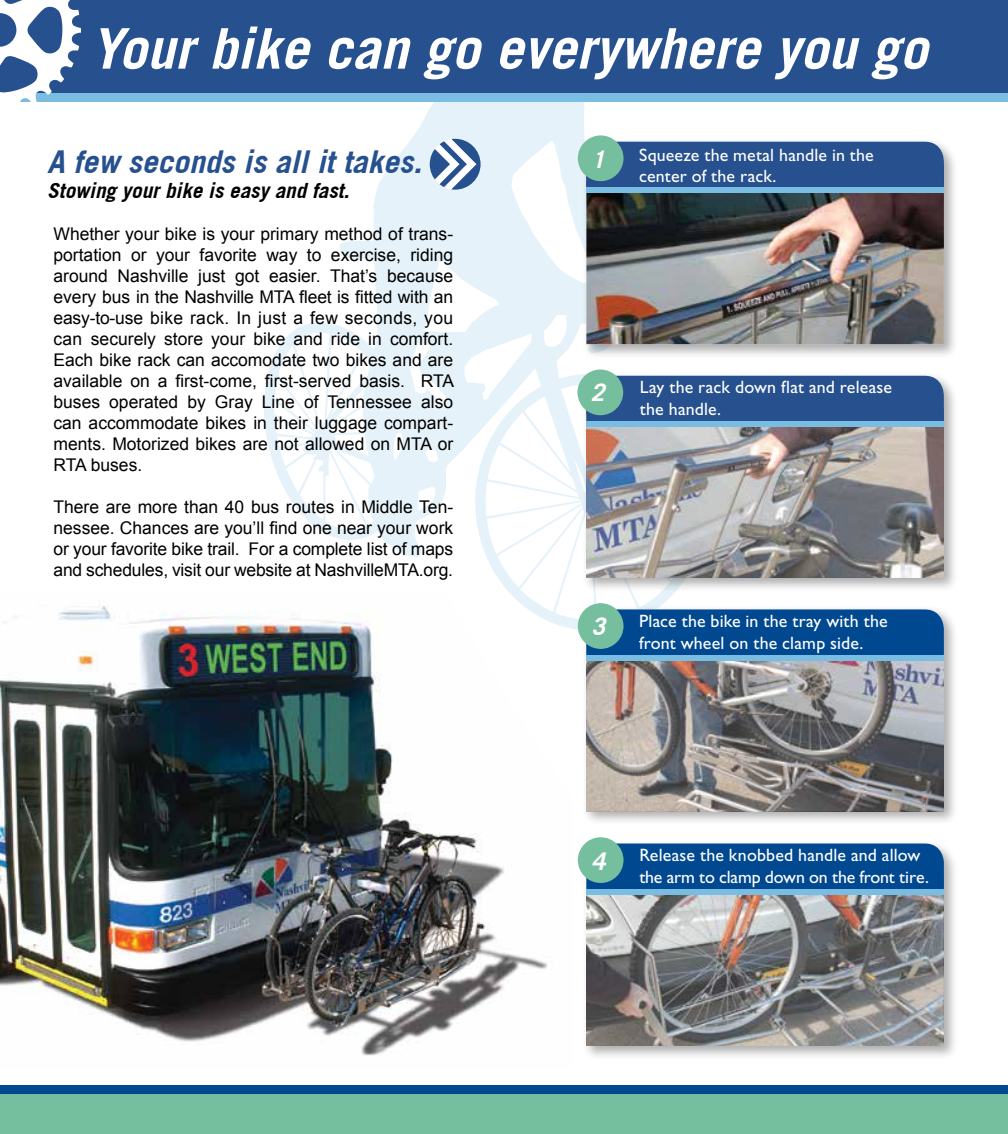
<style>
.page{position:relative;width:1008px;height:1134px;background:#fff}
.page>*{position:absolute;margin:0;border:0;box-sizing:border-box;transform-origin:0 0}
.t1{font:italic 700 56px "Trade Gothic";color:#fff}
.t2{font:italic 700 31.5px "Trade Gothic";color:#26508e}
.t3{font:italic 700 24.5px "Trade Gothic";color:#fff}
.t4{font:italic 700 21px "Trade Gothic";color:#000}
.t5{font:17.85px/21.5px "Gill Sans";letter-spacing:.005em;color:#fff}
.t6{font:17.5px/21px "Arial";letter-spacing:-.01em;color:#000;text-align:justify}
</style>
<div class="page">
<svg style="left:264px;top:102px;width:410px;height:528px"></svg>
<div style="left:581px;top:840px;width:377px;height:221px;background:#000;opacity:.33"></div>
<div style="left:582px;top:605px;width:377px;height:221px;background:#000;opacity:.33"></div>
<div style="left:582px;top:372px;width:377px;height:221px;background:#000;opacity:.33"></div>
<img style="left:0;top:594px;width:574px;height:462px">
<div style="left:582px;top:138px;width:377px;height:221px;background:#000;opacity:.33"></div>
<img style="left:586px;top:193px;width:358px;height:151px">
<img style="left:586px;top:427px;width:358px;height:151px">
<img style="left:586px;top:660px;width:358px;height:151px">
<img style="left:586px;top:894px;width:358px;height:152px">
<div style="left:586px;top:376px;width:358px;height:46px;background:#26508e"></div>
<div style="left:586px;top:609px;width:358px;height:46px;background:#004990"></div>
<div style="left:586px;top:844px;width:358px;height:45px;background:#004990"></div>
<div style="left:0;top:0;width:1008px;height:96px;background:#26508e"></div>
<div style="left:0;top:93px;width:1008px;height:9px;background:#7abde2"></div>
<div style="left:0;top:1091px;width:1008px;height:43px;background:#75bf9e"></div>
<div style="left:430px;top:139px;width:51px;height:51px;background:#26508e;border-radius:50%"></div>
<svg style="left:435px;top:139px;width:41px;height:51px"></svg>
<div style="left:586px;top:142px;width:358px;height:45px;background:#26508e"></div>
<div style="left:0;top:1085px;width:1008px;height:9px;background:#004990"></div>
<div style="left:578px;top:135px;width:46px;height:46px;background:#75bf9e;border-radius:50%"></div>
<div style="left:578px;top:370px;width:45px;height:45px;background:#75bf9e;border-radius:50%"></div>
<div style="left:578px;top:837px;width:46px;height:46px;background:#75bf9e;border-radius:50%"></div>
<div style="left:578px;top:603px;width:46px;height:46px;background:#75bf9e;border-radius:50%"></div>
<svg style="left:0;top:0;width:81px;height:102px"></svg>
<div style="left:586px;top:187px;width:358px;height:6px;background:#7abde2"></div>
<div style="left:586px;top:422px;width:358px;height:5px;background:#7abde2"></div>
<div style="left:586px;top:655px;width:358px;height:5px;background:#7abde2"></div>
<div style="left:586px;top:889px;width:358px;height:5px;background:#7abde2"></div>
<h1 class="t1" style="left:91px;top:14px;width:838px">Your bike can go everywhere you go</h1>
<h2 class="t2" style="left:47px;top:142px;width:376px">A few seconds is all it takes.</h2>
<p class="t4" style="left:47px;top:178px;width:304px">Stowing your bike is easy and fast.</p>
<p class="t6" style="left:53px;top:224px;width:402px">Whether your bike is your primary method of trans&shy;portation or your favorite way to exercise, riding around Nashville just got easier. That’s because every bus in the Nashville MTA fleet is fitted with an easy-to-use bike rack. In just a few seconds, you can securely store your bike and ride in comfort.<br>Each bike rack can accomodate two bikes and are available on a first-come, first-served basis. RTA buses operated by Gray Line of Tennessee also can accommodate bikes in their luggage compart&shy;ments. Motorized bikes are not allowed on MTA or RTA buses.</p>
<p class="t6" style="left:53px;top:497px;width:401px">There are more than 40 bus routes in Middle Ten&shy;nessee. Chances are you’ll find one near your work or your favorite bike trail. For a complete list of maps and schedules, visit our website at NashvilleMTA.org.</p>
<h3 class="t3" style="left:591px;top:144px;width:15px">1</h3>
<p class="t5" style="left:639px;top:144px;width:236px">Squeeze the metal handle in the center of the rack.</p>
<h3 class="t3" style="left:591px;top:377px;width:15px">2</h3>
<p class="t5" style="left:640px;top:377px;width:254px">Lay the rack down flat and release the handle.</p>
<h3 class="t3" style="left:591px;top:612px;width:15px">3</h3>
<p class="t5" style="left:639px;top:610px;width:250px">Place the bike in the tray with the front wheel on the clamp side.</p>
<h3 class="t3" style="left:591px;top:846px;width:15px">4</h3>
<p class="t5" style="left:639px;top:844px;width:291px">Release the knobbed handle and allow the arm to clamp down on the front tire.</p>
</div>
